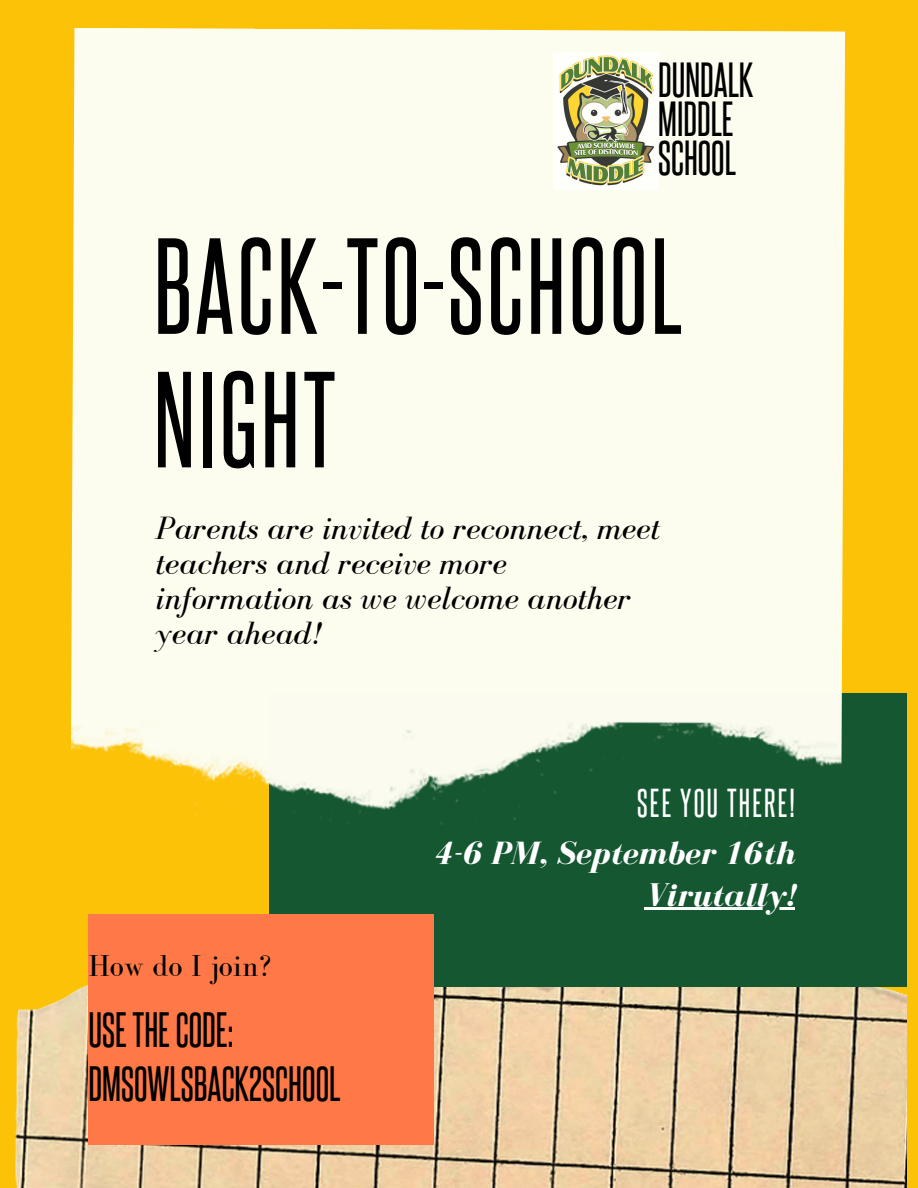
<style>
.page{position:relative;width:918px;height:1188px;background:#fbc208}
.page>*{position:absolute;margin:0;border:0;box-sizing:border-box;transform-origin:0 0}
.t1{font:116.1px/133.5px "Aka Acid Steelfish";letter-spacing:.03em;color:#000}
.t2{font:42px/54.2px "Aka Acid Steelfish";color:#000}
.t3{font:41.7px/39px "Aka Acid Steelfish";color:#000}
.t4{font:34.2px "Aka Acid Steelfish";letter-spacing:.065em;color:#fff}
.t5{font:italic 33.15px/35.2px "Bodoni FLF";color:#000}
.t6{font:italic 700 33.15px/41.5px "Bodoni FLF";color:#fff;text-align:right}
.t7{font:31.2px "Bodoni FLF";color:#000}
</style>
<div class="page">
<img style="left:15px;top:985px;width:892px;height:203px">
<div style="left:269px;top:693px;width:638px;height:293px;background:#155731"></div>
<img style="left:71px;top:28px;width:774px;height:798px">
<div style="left:88px;top:914px;width:346px;height:231px;background:#ff7948"></div>
<img style="left:554px;top:52px;width:104px;height:138px">
<hr style="left:645px;top:908px;width:150px;height:2px;background:#fff">
<p class="t3" style="left:658px;top:67px;width:97px">DUNDALK<br>MIDDLE<br>SCHOOL</p>
<h1 class="t1" style="left:154px;top:238px;width:530px">BACK-TO-SCHOOL<br>NIGHT</h1>
<p class="t5" style="left:156px;top:510px;width:506px">Parents are invited to reconnect, meet teachers and receive more information as we welcome another year ahead!</p>
<p class="t7" style="left:88px;top:949px;width:184px">How do I join?</p>
<p class="t2" style="left:88px;top:1010px;width:254px">USETHECODE:<br>DMSOWLSBACK2SCHOOL</p>
<p class="t4" style="left:637px;top:791px;width:159px">SEE YOU THERE!</p>
<p class="t6" style="left:434px;top:832px;width:363px">4-6 PM, September 16th<br>Virutally!</p>
</div>
